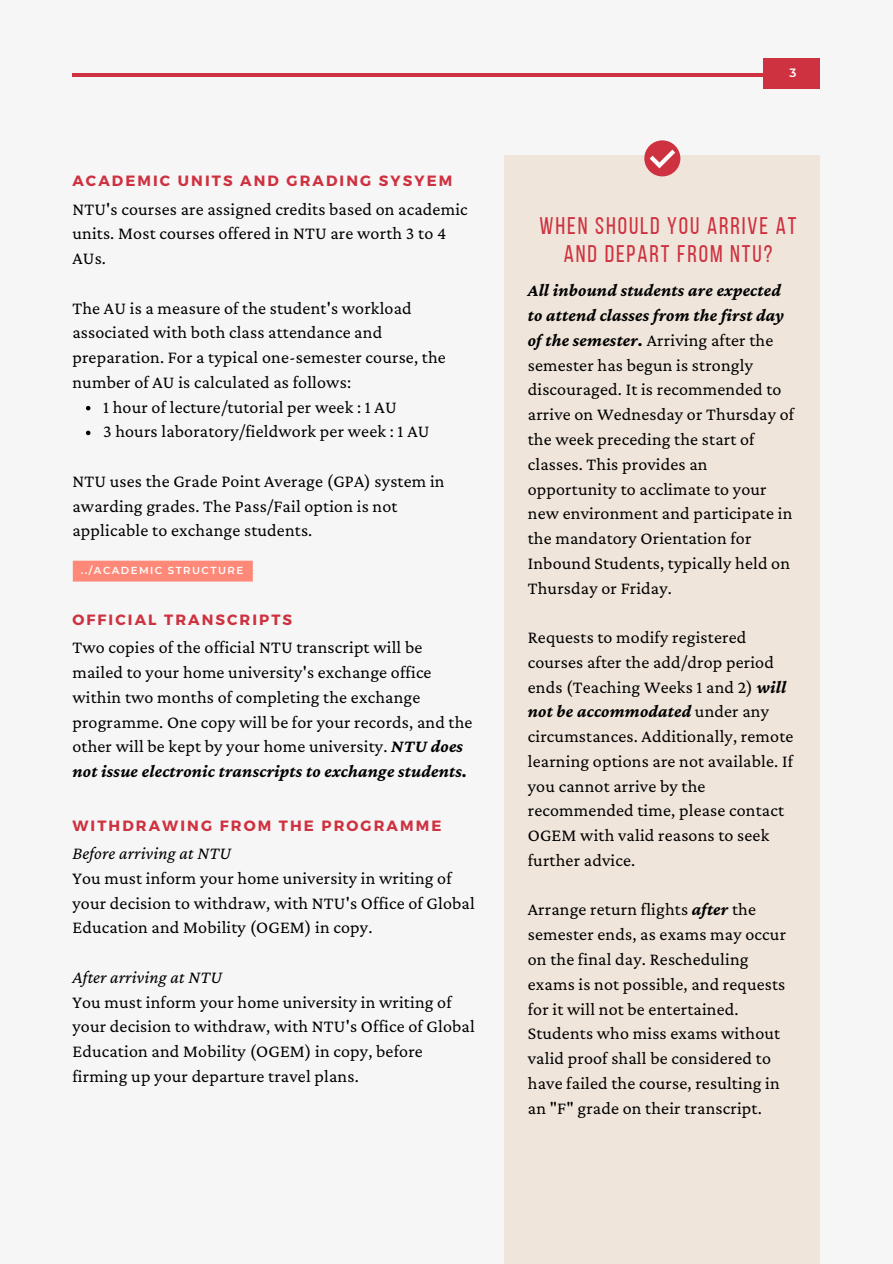
<style>
.page{position:relative;width:893px;height:1264px;background:#fff}
.page>*{position:absolute;margin:0;border:0;box-sizing:border-box;transform-origin:0 0}
.t1{font:24px/28.2px "Bebas Neue";letter-spacing:.08em;color:#ce3240;text-align:center}
.t2{font:18px/24.8px "Crimson Pro";letter-spacing:.01em;color:#000}
.t3{font:700 14.85px "Montserrat";letter-spacing:.14em;color:#ce3240}
.t4{font:600 12px "Montserrat";color:#fff}
.t5{font:600 10.2px "Montserrat";letter-spacing:.14em;color:#fff}
.s1{font-weight:700;font-style:italic}
.s2{font-style:italic}
</style>
<div class="page">
<div style="left:0;top:0;width:892px;height:1263px;background:#f6f6f6"></div>
<hr style="left:72px;top:73px;width:747px;height:4px;background:#ce3240">
<div style="left:504px;top:155px;width:315px;height:1108px;background:#efe5da"></div>
<div style="left:644px;top:140px;width:36px;height:36px;background:#ce3240;border-radius:50%"></div>
<svg style="left:649px;top:150px;width:26px;height:18px"></svg>
<svg style="left:86px;top:406px;width:4px;height:4px"></svg>
<svg style="left:86px;top:430px;width:4px;height:5px"></svg>
<div style="left:73px;top:560px;width:180px;height:21px;background:#ff8979"></div>
<div style="left:763px;top:58px;width:56px;height:31px;background:#ce3240"></div>
<p class="t3" style="left:72px;top:171px;width:381px">ACADEMIC UNITS AND GRADING SYSYEM</p>
<h3 class="t2" style="left:72px;top:196px;width:397px">NTU's courses are assigned credits based on academic units. Most courses offered in NTU are worth 3 to 4<br>AUs.</h3>
<h2 class="t2" style="left:72px;top:295px;width:375px">The AU is a measure of the student's workload associated with both class attendance and preparation. For a typical one-semester course, the number of AU is calculated as follows:</h2>
<h3 class="t2" style="left:103px;top:394px;width:295px">1 hour of lecture/tutorial per week : 1 AU</h3>
<h2 class="t2" style="left:103px;top:419px;width:328px">3 hours laboratory/fieldwork per week : 1 AU</h2>
<h2 class="t2" style="left:72px;top:468px;width:373px">NTU uses the Grade Point Average (GPA) system in awarding grades. The Pass/Fail option is not applicable to exchange students.</h2>
<p class="t5" style="left:81px;top:564px;width:164px">../ACADEMIC STRUCTURE</p>
<h2 class="t3" style="left:72px;top:610px;width:221px">OFFICIAL TRANSCRIPTS</h2>
<h2 class="t2" style="left:72px;top:634px;width:401px">Two copies of the official NTU transcript will be mailed to your home university's exchange office within two months of completing the exchange programme. One copy will be for your records, and the other will be kept by your home university. <span class="s1">NTU does not issue electronic transcripts to exchange students.</span></h2>
<p class="t3" style="left:72px;top:816px;width:370px">WITHDRAWING FROM THE PROGRAMME</p>
<p class="t2" style="left:72px;top:840px;width:404px"><span class="s2">Before arriving at NTU<br></span>You must inform your home university in writing of your decision to withdraw, with NTU's Office of Global Education and Mobility (OGEM) in copy.</p>
<h2 class="t2" style="left:72px;top:964px;width:404px"><span class="s2">After arriving at NTU<br></span>You must inform your home university in writing of your decision to withdraw, with NTU's Office of Global Education and Mobility (OGEM) in copy, before firming up your departure travel plans.</h2>
<p class="t4" style="left:789px;top:65px;width:8px">3</p>
<p class="t1" style="left:539px;top:214px;width:258px">WHEN SHOULD YOU ARRIVE AT<br>AND DEPART FROM NTU?</p>
<p class="t2" style="left:527px;top:278px;width:268px"><span class="s1">All inbound students are expected to attend classes from the first day of the semester.</span> Arriving after the semester has begun is strongly discouraged. It is recommended to arrive on Wednesday or Thursday of the week preceding the start of classes. This provides an opportunity to acclimate to your new environment and participate in the mandatory Orientation for<br>Inbound Students, typically held on<br>Thursday or Friday.</p>
<p class="t2" style="left:527px;top:624px;width:267px">Requests to modify registered courses after the add/drop period ends (Teaching Weeks 1 and 2) <span class="s1">will not be accommodated</span> under any circumstances. Additionally, remote learning options are not available. If you cannot arrive by the recommended time, please contact<br>OGEM with valid reasons to seek further advice.</p>
<h3 class="t2" style="left:527px;top:897px;width:260px">Arrange return flights <span class="s1">after</span> the semester ends, as exams may occur on the final day. Rescheduling exams is not possible, and requests for it will not be entertained.<br>Students who miss exams without valid proof shall be considered to have failed the course, resulting in an "F" grade on their transcript.</h3>
</div>
